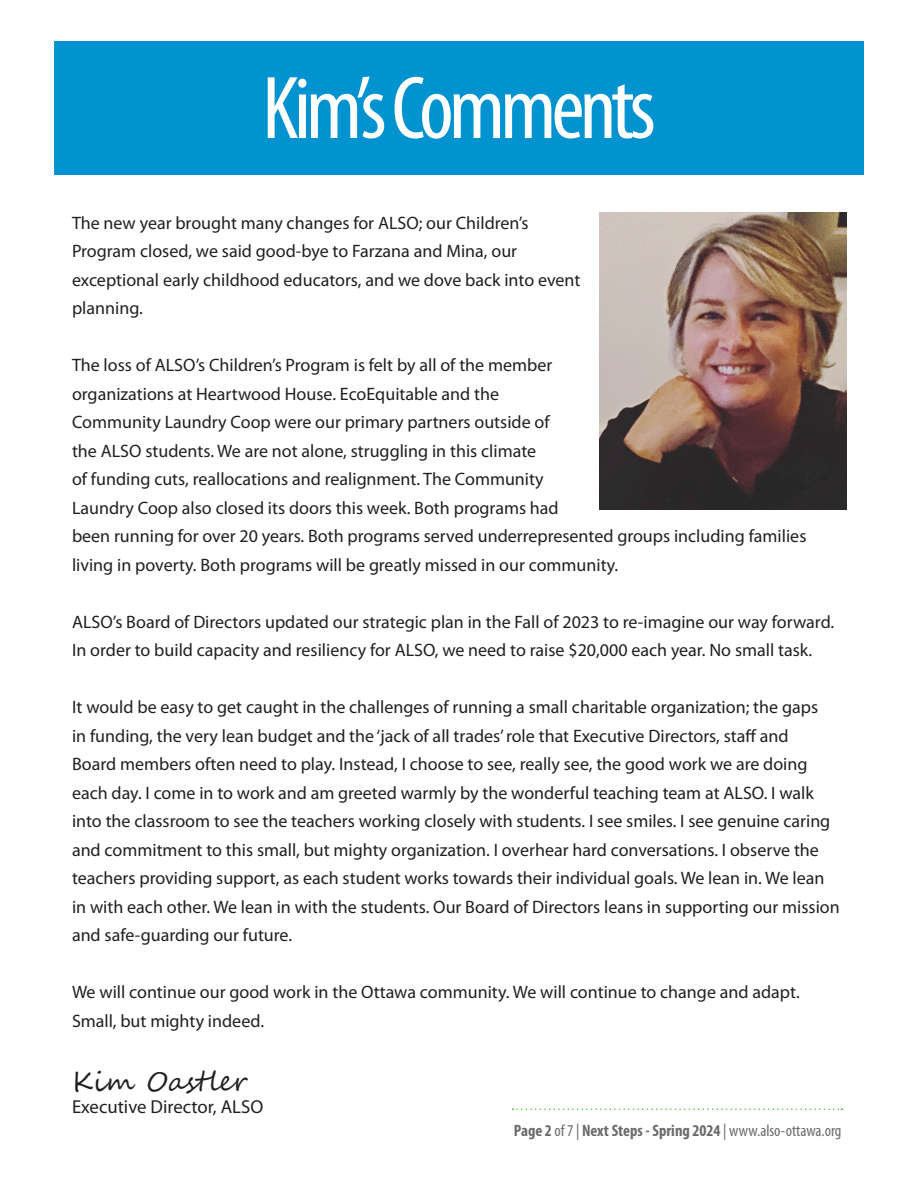
<style>
.page{position:relative;width:918px;height:1188px;background:#fff}
.page>*{position:absolute;margin:0;border:0;box-sizing:border-box;transform-origin:0 0}
.t1{font:condensed 90px "Myriad Pro";letter-spacing:-.05em;color:#fff}
.t2{font:27px "Segoe Script";color:#231f20}
.t3{font:18.75px "Myriad Pro";color:#231f20}
.t4{font:18px/28.5px "Myriad Pro";color:#231f20}
.t5{font:700 condensed 16.5px "Myriad Pro";color:#6b6b6e}
.s1{font-weight:400}
</style>
<div class="page">
<div style="left:54px;top:41px;width:810px;height:134px;background:#0093d0"></div>
<img style="left:599px;top:212px;width:247px;height:297px">
<svg style="left:512px;top:1108px;width:331px;height:2px"></svg>
<p class="t1" style="left:262px;top:54px;width:395px">Kim’s Comments</p>
<p class="t4" style="left:72px;top:208px;width:510px">The new year brought many changes for ALSO; our Children’s Program closed, we said good-bye to Farzana and Mina, our exceptional early childhood educators, and we dove back into event planning.</p>
<p class="t4" style="left:72px;top:351px;width:736px">The loss of ALSO’s Children’s Program is felt by all of the member<br>organizations at Heartwood House. EcoEquitable and the<br>Community Laundry Coop were our primary partners outside of<br>the ALSO students. We are not alone, struggling in this climate<br>of funding cuts, reallocations and realignment. The Community<br>Laundry Coop also closed its doors this week. Both programs had<br>been running for over 20 years. Both programs served underrepresented groups including families living in poverty. Both programs will be greatly missed in our community.</p>
<p class="t4" style="left:72px;top:607px;width:764px">ALSO’s Board of Directors updated our strategic plan in the Fall of 2023 to re-imagine our way forward.<br>In order to build capacity and resiliency for ALSO, we need to raise $20,000 each year. No small task.</p>
<p class="t4" style="left:72px;top:693px;width:769px">It would be easy to get caught in the challenges of running a small charitable organization; the gaps<br>in funding, the very lean budget and the ‘jack of all trades’ role that Executive Directors, staff and<br>Board members often need to play. Instead, I choose to see, really see, the good work we are doing each day. I come in to work and am greeted warmly by the wonderful teaching team at ALSO. I walk into the classroom to see the teachers working closely with students. I see smiles. I see genuine caring and commitment to this small, but mighty organization. I overhear hard conversations. I observe the teachers providing support, as each student works towards their individual goals. We lean in. We lean in with each other. We lean in with the students. Our Board of Directors leans in supporting our mission and safe-guarding our future.</p>
<p class="t4" style="left:72px;top:978px;width:729px">We will continue our good work in the Ottawa community. We will continue to change and adapt.<br>Small, but mighty indeed.</p>
<p class="t2" style="left:72px;top:1059px;width:177px">Kim Oastler</p>
<p class="t3" style="left:72px;top:1095px;width:193px">Executive Director, ALSO</p>
<p class="t5" style="left:514px;top:1120px;width:329px">Page 2 <span class="s1">of 7 |</span> Next Steps - Spring 2024 <span class="s1">| www.also-ottawa.org</span></p>
</div>
